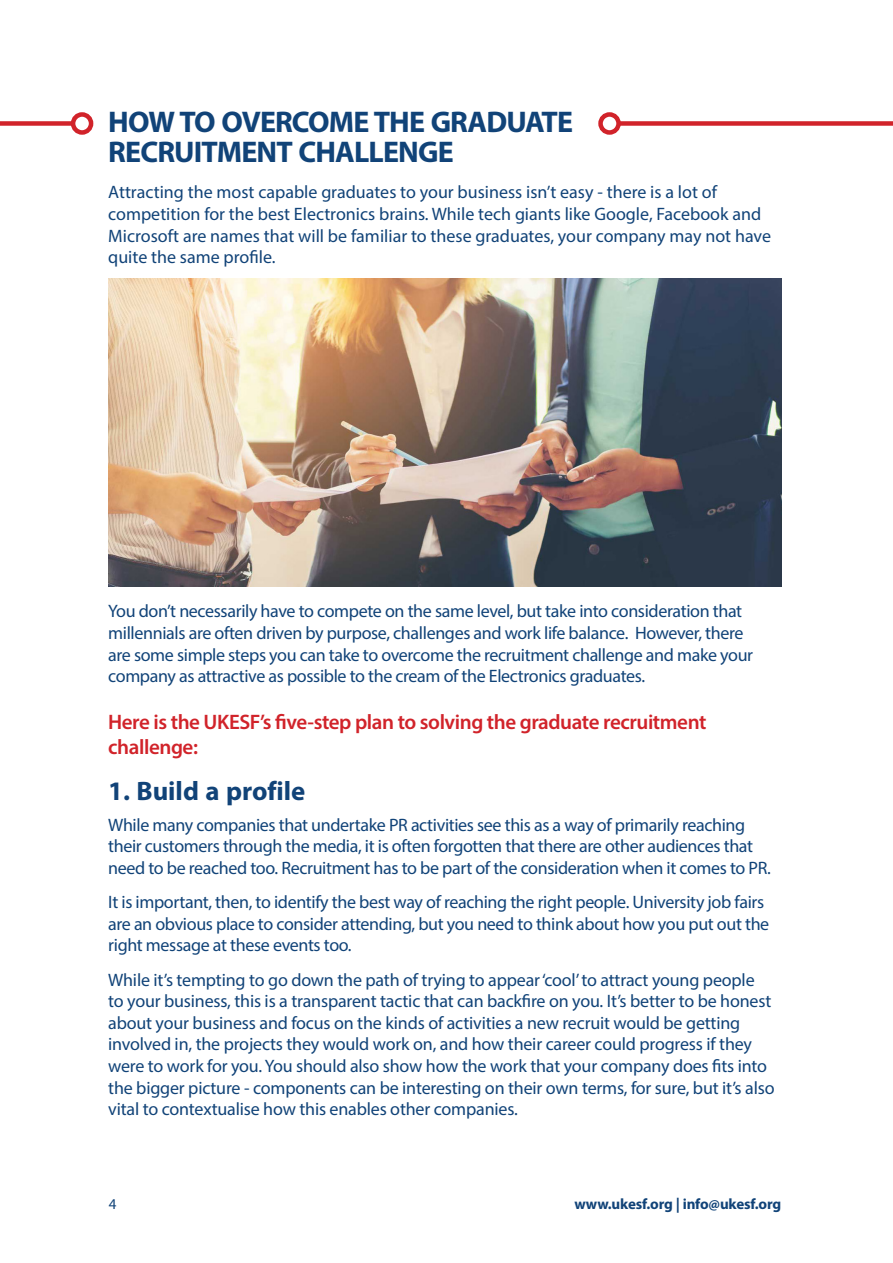
<style>
.page{position:relative;width:893px;height:1263px;background:#fff}
.page>*{position:absolute;margin:0;border:0;box-sizing:border-box;transform-origin:0 0}
.t1{font:700 42px/30px "Myriad Arabic";letter-spacing:-.02em;color:#114378}
.t2{font:700 37.5px "Myriad Arabic";color:#114378}
.t3{font:600 21px/25.2px "Myriad Pro";letter-spacing:-.02em;color:#d1232a}
.t4{font:18px/21.6px "Myriad Pro";letter-spacing:-.02em;color:#114378}
.t5{font:18px/21.6px "Myriad Pro";color:#114378}
.t6{font:700 15px "Myriad Pro";letter-spacing:-.01em;color:#114378}
.t7{font:15px "Myriad Pro";color:#114378}
</style>
<div class="page">
<div style="left:0;top:121px;width:73px;height:5px;background:#d1232a"></div>
<div style="left:71px;top:112px;width:22px;height:23px;border:4px solid #d1232a;border-radius:50%"></div>
<div style="left:619px;top:121px;width:274px;height:5px;background:#d1232a"></div>
<div style="left:598px;top:112px;width:23px;height:23px;border:4px solid #d1232a;border-radius:50%"></div>
<img style="left:108px;top:278px;width:673px;height:308px">
<p class="t1" style="left:108px;top:102px;width:466px">HOW TO OVERCOME THE GRADUATE<br>RECRUITMENT CHALLENGE</p>
<p class="t5" style="left:108px;top:181px;width:664px">Attracting the most capable graduates to your business isn’t easy - there is a lot of competition for the best Electronics brains. While tech giants like Google, Facebook and Microsoft are names that will be familiar to these graduates, your company may not have quite the same profile.</p>
<p class="t4" style="left:108px;top:600px;width:646px">You don’t necessarily have to compete on the same level, but take into consideration that millennials are often driven by purpose, challenges and work life balance. However, there are some simple steps you can take to overcome the recruitment challenge and make your company as attractive as possible to the cream of the Electronics graduates.</p>
<p class="t3" style="left:108px;top:708px;width:600px">Here is the UKESF’s five-step plan to solving the graduate recruitment challenge:</p>
<p class="t2" style="left:108px;top:765px;width:199px">1. Build a profile</p>
<p class="t4" style="left:108px;top:813px;width:664px">While many companies that undertake PR activities see this as a way of primarily reaching their customers through the media, it is often forgotten that there are other audiences that need to be reached too. Recruitment has to be part of the consideration when it comes to PR.</p>
<p class="t4" style="left:108px;top:891px;width:663px">It is important, then, to identify the best way of reaching the right people. University job fairs are an obvious place to consider attending, but you need to think about how you put out the right message at these events too.</p>
<p class="t4" style="left:108px;top:968px;width:668px">While it’s tempting to go down the path of trying to appear ‘cool’ to attract young people to your business, this is a transparent tactic that can backfire on you. It’s better to be honest about your business and focus on the kinds of activities a new recruit would be getting involved in, the projects they would work on, and how their career could progress if they were to work for you. You should also show how the work that your company does fits into the bigger picture - components can be interesting on their own terms, for sure, but it’s also vital to contextualise how this enables other companies.</p>
<p class="t7" style="left:109px;top:1195px;width:9px">4</p>
<p class="t6" style="left:574px;top:1194px;width:208px">www.ukesf.org | info@ukesf.org</p>
</div>
